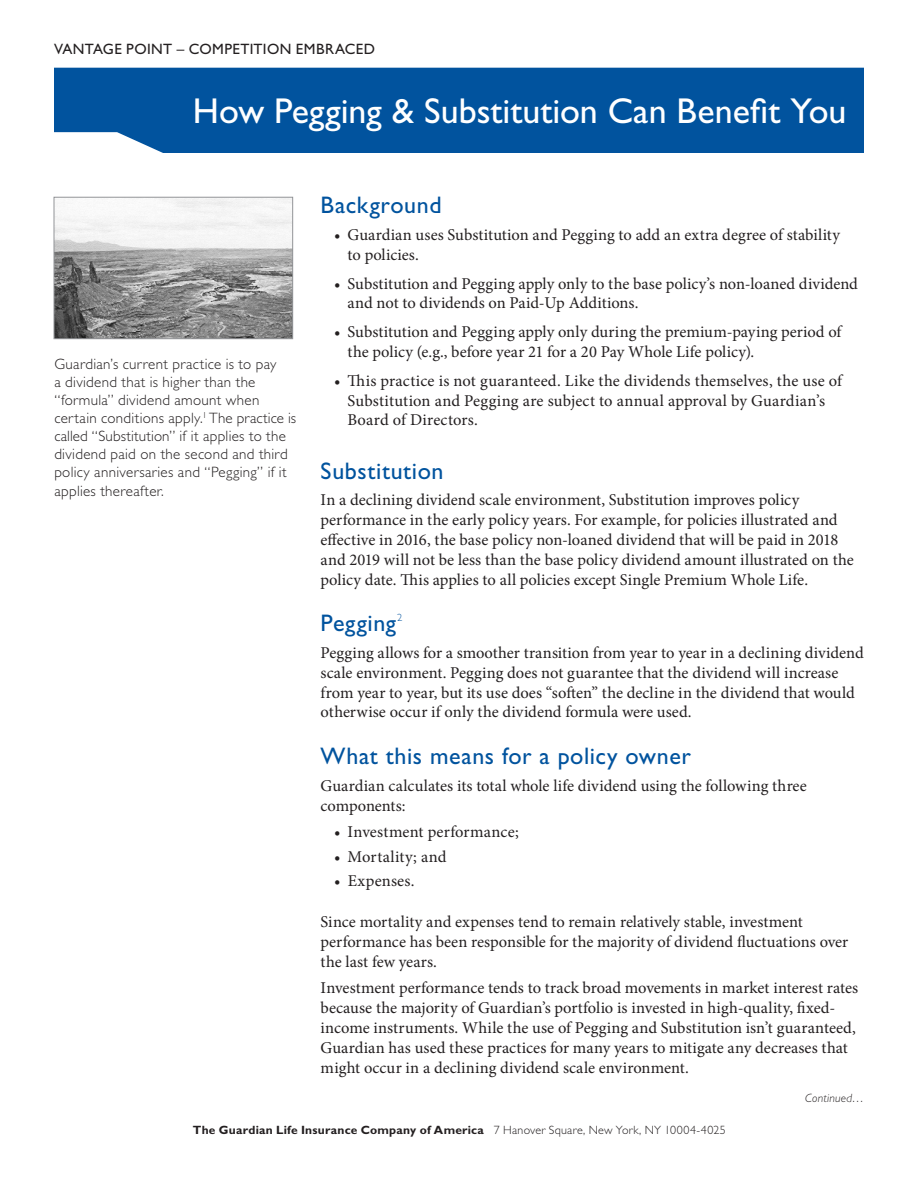
<style>
.page{position:relative;width:918px;height:1188px;background:#fff}
.page>*{position:absolute;margin:0;border:0;box-sizing:border-box;transform-origin:0 0}
.t1{font:36px "Gill Sans Std";color:#fff}
.t2{font:24px "Gill Sans Std";letter-spacing:.025em;color:#01539e}
.t3{font:16.5px/19.8px "Minion Pro";color:#231f20}
.t4{font:16.5px "Minion Pro";letter-spacing:.025em;color:#231f20}
.t5{font:300 15px/18.1px "Gill Sans Std";letter-spacing:.02em;color:#231f20}
.t6{font:15px "Gill Sans Std";letter-spacing:.025em;color:#231f20}
.t7{font:700 12px "Gill Sans Std";letter-spacing:.02em;color:#231f20}
.t8{font:italic 300 12px "Gill Sans Std";letter-spacing:.015em;color:#231f20}
.t9{font:300 10.5px "Gill Sans Std";color:#01539e}
.s1{font-weight:300}
</style>
<div class="page">
<div style="left:54px;top:68px;width:810px;height:85px;background:#01539e"></div>
<img style="left:56px;top:199px;width:235px;height:138px">
<div style="left:54px;top:197px;width:239px;height:142px;border:1px solid #939598"></div>
<p class="t6" style="left:54px;top:44px;width:323px">VANTAGE POINT – COMPETITION EMBRACED</p>
<h1 class="t1" style="left:193px;top:98px;width:655px">How Pegging &amp; Substitution Can Benefit You</h1>
<p class="t5" style="left:54px;top:356px;width:243px">Guardian’s current practice is to pay<br>a dividend that is higher than the “formula” dividend amount when certain conditions apply.<sup>1</sup> The practice is called “Substitution” if it applies to the dividend paid on the second and third policy anniversaries and “Pegging” if it applies thereafter.</p>
<h2 class="t2" style="left:321px;top:197px;width:122px">Background</h2>
<p class="t3" style="left:348px;top:226px;width:494px;text-indent:-14px">• Guardian uses Substitution and Pegging to add an extra degree of stability to policies.</p>
<p class="t3" style="left:348px;top:275px;width:512px;text-indent:-14px">• Substitution and Pegging apply only to the base policy’s non-loaned dividend and not to dividends on Paid-Up Additions.</p>
<p class="t3" style="left:348px;top:324px;width:495px;text-indent:-14px">• Substitution and Pegging apply only during the premium-paying period of the policy (e.g., before year 21 for a 20 Pay Whole Life policy).</p>
<p class="t3" style="left:348px;top:372px;width:496px;text-indent:-14px">• This practice is not guaranteed. Like the dividends themselves, the use of<br>Substitution and Pegging are subject to annual approval by Guardian’s<br>Board of Directors.</p>
<h2 class="t2" style="left:321px;top:462px;width:124px">Substitution</h2>
<p class="t3" style="left:321px;top:492px;width:535px">In a declining dividend scale environment, Substitution improves policy performance in the early policy years. For example, for policies illustrated and effective in 2016, the base policy non-loaned dividend that will be paid in 2018 and 2019 will not be less than the base policy dividend amount illustrated on the policy date. This applies to all policies except Single Premium Whole Life.</p>
<h2 class="t2" style="left:321px;top:615px;width:77px">Pegging</h2>
<p class="t9" style="left:397px;top:614px;width:7px">2</p>
<p class="t3" style="left:321px;top:644px;width:545px">Pegging allows for a smoother transition from year to year in a declining dividend scale environment. Pegging does not guarantee that the dividend will increase from year to year, but its use does “soften” the decline in the dividend that would otherwise occur if only the dividend formula were used.</p>
<h2 class="t2" style="left:321px;top:748px;width:372px">What this means for a policy owner</h2>
<p class="t3" style="left:321px;top:777px;width:488px">Guardian calculates its total whole life dividend using the following three components:</p>
<p class="t3" style="left:334px;top:823px;width:186px">• Investment performance;</p>
<p class="t4" style="left:334px;top:850px;width:114px">• Mortality; and</p>
<p class="t3" style="left:334px;top:873px;width:82px">• Expenses.</p>
<p class="t3" style="left:321px;top:914px;width:529px">Since mortality and expenses tend to remain relatively stable, investment performance has been responsible for the majority of dividend fluctuations over the last few years.</p>
<p class="t3" style="left:321px;top:980px;width:539px">Investment performance tends to track broad movements in market interest rates because the majority of Guardian’s portfolio is invested in high-quality, fixed&shy;income instruments. While the use of Pegging and Substitution isn’t guaranteed, Guardian has used these practices for many years to mitigate any decreases that might occur in a declining dividend scale environment.</p>
<p class="t8" style="left:805px;top:1090px;width:60px">Continued…</p>
<p class="t7" style="left:193px;top:1126px;width:534px">The Guardian Life Insurance Company of America <span class="s1">7 Hanover Square, New York, NY 10004-4025</span></p>
</div>
